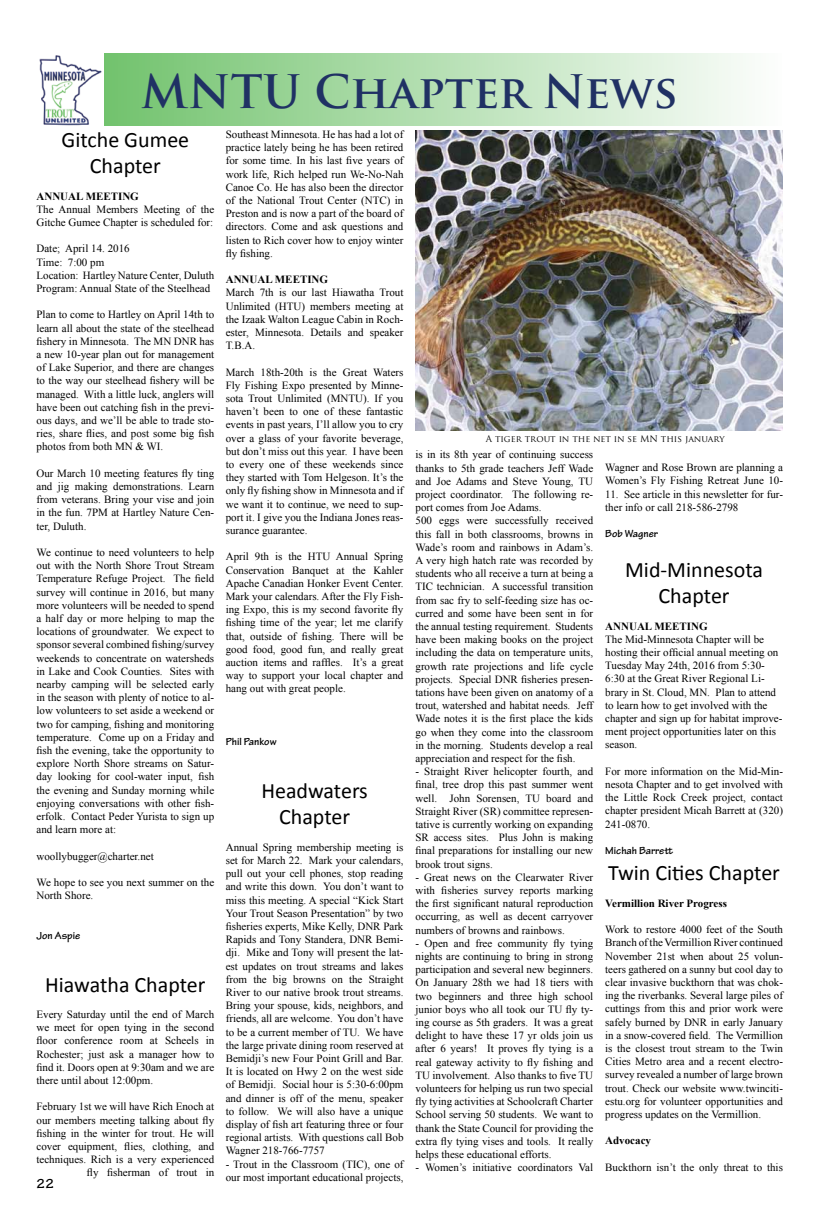
<style>
.page{position:relative;width:819px;height:1224px;background:#fff}
.page>*{position:absolute;margin:0;border:0;box-sizing:border-box;transform-origin:0 0}
.t1{font:700 45px "Trajan Pro";color:#203164}
.t2{font:22px/26.4px "Calibri";color:#000;text-align:center}
.t3{font:700 14px "Tekton Pro";color:#000}
.t4{font:11px/13.2px "Times New Roman";color:#000;text-align:justify}
.t5{font:700 11px "Times New Roman";color:#000}
.t6{font:700 11px "Tekton Pro";color:#000}
.t7{font:9px "Trajan Pro";color:#000}
</style>
<div class="page">
<div style="left:36px;top:53px;width:746px;height:73px;background:linear-gradient(to right,#64bd5f,#fdfefd)"></div>
<img style="left:36px;top:53px;width:67px;height:73px">
<img style="left:416px;top:130px;width:367px;height:301px">
<h1 class="t1" style="left:141px;top:64px;width:538px">MNTU Chapter News</h1>
<h2 class="t2" style="left:62px;top:126px;width:129px">Gitche Gumee<br>Chapter</h2>
<p class="t5" style="left:36px;top:188px;width:104px">ANNUAL MEETING</p>
<p class="t4" style="left:36px;top:202px;width:179px">The Annual Members Meeting of the<br>Gitche Gumee Chapter is scheduled for:</p>
<p class="t4" style="left:36px;top:242px;width:179px;text-align:left">Date; April 14. 2016<br>Time: 7:00 pm<br>Location: Hartley Nature Center, Duluth<br>Program: Annual State of the Steelhead</p>
<p class="t4" style="left:36px;top:308px;width:179px">Plan to come to Hartley on April 14th to learn all about the state of the steelhead fishery in Minnesota. The MN DNR has a new 10-year plan out for management of Lake Superior, and there are changes to the way our steelhead fishery will be managed. With a little luck, anglers will have been out catching fish in the previ&shy;ous days, and we’ll be able to trade sto&shy;ries, share flies, and post some big fish photos from both MN &amp; WI.</p>
<p class="t4" style="left:36px;top:466px;width:179px">Our March 10 meeting features fly ting and jig making demonstrations. Learn from veterans. Bring your vise and join in the fun. 7PM at Hartley Nature Cen&shy;ter, Duluth.</p>
<p class="t4" style="left:36px;top:546px;width:179px">We continue to need volunteers to help out with the North Shore Trout Stream Temperature Refuge Project. The field survey will continue in 2016, but many more volunteers will be needed to spend a half day or more helping to map the locations of groundwater. We expect to sponsor several combined fishing/survey weekends to concentrate on watersheds in Lake and Cook Counties. Sites with nearby camping will be selected early in the season with plenty of notice to al&shy;low volunteers to set aside a weekend or two for camping, fishing and monitoring temperature. Come up on a Friday and fish the evening, take the opportunity to explore North Shore streams on Satur&shy;day looking for cool-water input, fish the evening and Sunday morning while enjoying conversations with other fish&shy;erfolk. Contact Peder Yurista to sign up and learn more at:</p>
<p class="t4" style="left:36px;top:849px;width:119px">woollybugger@charter.net</p>
<p class="t4" style="left:36px;top:876px;width:179px">We hope to see you next summer on the<br>North Shore.</p>
<p class="t6" style="left:36px;top:929px;width:45px">Jon Aspie</p>
<h2 class="t2" style="left:45px;top:971px;width:162px">Hiawatha Chapter</h2>
<p class="t4" style="left:36px;top:1008px;width:179px">Every Saturday until the end of March we meet for open tying in the second floor conference room at Scheels in Rochester; just ask a manager how to find it. Doors open at 9:30am and we are there until about 12:00pm.</p>
<p class="t4" style="left:36px;top:1100px;width:179px;text-align:right">February 1st we will have Rich Enoch at our members meeting talking about fly fishing in the winter for trout. He will cover equipment, flies, clothing, and techniques. Rich is a very experienced fly fisherman of trout in</p>
<p class="t3" style="left:36px;top:1175px;width:20px">22</p>
<p class="t4" style="left:226px;top:127px;width:179px">Southeast Minnesota. He has had a lot of practice lately being he has been retired for some time. In his last five years of work life, Rich helped run We-No-Nah Canoe Co. He has also been the director of the National Trout Center (NTC) in Preston and is now a part of the board of directors. Come and ask questions and listen to Rich cover how to enjoy winter fly fishing.</p>
<p class="t5" style="left:226px;top:272px;width:104px">ANNUAL MEETING</p>
<p class="t4" style="left:226px;top:286px;width:179px">March 7th is our last Hiawatha Trout Unlimited (HTU) members meeting at the Izaak Walton League Cabin in Roch&shy;ester, Minnesota. Details and speaker T.B.A.</p>
<p class="t4" style="left:226px;top:365px;width:179px">March 18th-20th is the Great Waters Fly Fishing Expo presented by Minne&shy;sota Trout Unlimited (MNTU). If you haven’t been to one of these fantastic events in past years, I’ll allow you to cry over a glass of your favorite beverage, but don’t miss out this year. I have been to every one of these weekends since they started with Tom Helgeson. It’s the only fly fishing show in Minnesota and if we want it to continue, we need to sup&shy;port it. I give you the Indiana Jones reas&shy;surance guarantee.</p>
<p class="t4" style="left:226px;top:550px;width:179px">April 9th is the HTU Annual Spring Conservation Banquet at the Kahler Apache Canadian Honker Event Center.<br>Mark your calendars. After the Fly Fish&shy;ing Expo, this is my second favorite fly fishing time of the year; let me clarify that, outside of fishing. There will be good food, good fun, and really great auction items and raffles. It’s a great way to support your local chapter and hang out with great people.</p>
<p class="t6" style="left:226px;top:735px;width:52px">Phil Pankow</p>
<h2 class="t2" style="left:261px;top:778px;width:108px">Headwaters<br>Chapter</h2>
<p class="t4" style="left:226px;top:840px;width:179px">Annual Spring membership meeting is set for March 22. Mark your calendars, pull out your cell phones, stop reading and write this down. You don’t want to miss this meeting. A special “Kick Start Your Trout Season Presentation” by two fisheries experts, Mike Kelly, DNR Park Rapids and Tony Standera, DNR Bemi&shy;dji. Mike and Tony will present the lat&shy;est updates on trout streams and lakes from the big browns on the Straight River to our native brook trout streams.<br>Bring your spouse, kids, neighbors, and friends, all are welcome. You don’t have to be a current member of TU. We have the large private dining room reserved at Bemidji’s new Four Point Grill and Bar.<br>It is located on Hwy 2 on the west side of Bemidji. Social hour is 5:30-6:00pm and dinner is off of the menu, speaker to follow. We will also have a unique display of fish art featuring three or four regional artists. With questions call Bob Wagner 218-766-7757</p>
<p class="t4" style="left:226px;top:1157px;width:179px">- Trout in the Classroom (TIC), one of our most important educational projects,</p>
<p class="t7" style="left:486px;top:433px;width:240px">A tiger trout in the net in se MN this january</p>
<p class="t4" style="left:416px;top:448px;width:179px;text-align:left">is in its 8th year of continuing success thanks to 5th grade teachers Jeff Wade and Joe Adams and Steve Young, TU project coordinator. The following re&shy;port comes from Joe Adams.<br>500 eggs were successfully received this fall in both classrooms, browns in Wade’s room and rainbows in Adam’s.<br>A very high hatch rate was recorded by students who all receive a turn at being a TIC technician. A successful transition from sac fry to self-feeding size has oc&shy;curred and some have been sent in for the annual testing requirement. Students have been making books on the project including the data on temperature units, growth rate projections and life cycle projects. Special DNR fisheries presen&shy;tations have been given on anatomy of a trout, watershed and habitat needs. Jeff Wade notes it is the first place the kids go when they come into the classroom in the morning. Students develop a real appreciation and respect for the fish.</p>
<p class="t4" style="left:416px;top:765px;width:179px">- Straight River helicopter fourth, and final, tree drop this past summer went well. John Sorensen, TU board and Straight River (SR) committee represen&shy;tative is currently working on expanding SR access sites. Plus John is making final preparations for installing our new brook trout signs.</p>
<p class="t4" style="left:416px;top:870px;width:179px">- Great news on the Clearwater River with fisheries survey reports marking the first significant natural reproduction occurring, as well as decent carryover numbers of browns and rainbows.</p>
<p class="t4" style="left:416px;top:936px;width:179px">- Open and free community fly tying nights are continuing to bring in strong participation and several new beginners.<br>On January 28th we had 18 tiers with two beginners and three high school junior boys who all took our TU fly ty&shy;ing course as 5th graders. It was a great delight to have these 17 yr olds join us after 6 years! It proves fly tying is a real gateway activity to fly fishing and TU involvement. Also thanks to five TU volunteers for helping us run two special fly tying activities at Schoolcraft Charter School serving 50 students. We want to thank the State Council for providing the extra fly tying vises and tools. It really helps these educational efforts.</p>
<p class="t4" style="left:416px;top:1161px;width:179px">- Women’s initiative coordinators Val</p>
<p class="t4" style="left:605px;top:461px;width:179px">Wagner and Rose Brown are planning a<br>Women’s Fly Fishing Retreat June 10-</p>
<p class="t4" style="left:605px;top:487px;width:179px">11. See article in this newsletter for fur&shy;ther info or call 218-586-2798</p>
<p class="t6" style="left:605px;top:527px;width:54px">Bob Wagner</p>
<h2 class="t2" style="left:625px;top:556px;width:139px">Mid-Minnesota<br>Chapter</h2>
<p class="t5" style="left:605px;top:618px;width:104px">ANNUAL MEETING</p>
<p class="t4" style="left:605px;top:632px;width:179px;text-align:left">The Mid-Minnesota Chapter will be hosting their official annual meeting on Tuesday May 24th, 2016 from 5:30- 6:30 at the Great River Regional Li&shy;brary in St. Cloud, MN. Plan to attend to learn how to get involved with the chapter and sign up for habitat improve&shy;ment project opportunities later on this season.</p>
<p class="t4" style="left:605px;top:764px;width:179px">For more information on the Mid-Min&shy;nesota Chapter and to get involved with the Little Rock Creek project, contact chapter president Micah Barrett at (320)<br>241-0870.</p>
<p class="t6" style="left:605px;top:844px;width:69px">Michah Barrett</p>
<h2 class="t2" style="left:608px;top:860px;width:173px">Twin Cities Chapter</h2>
<p class="t5" style="left:605px;top:895px;width:123px">Vermillion River Progress</p>
<p class="t4" style="left:605px;top:923px;width:179px">Work to restore 4000 feet of the South Branch of the Vermillion River continued November 21st when about 25 volun&shy;teers gathered on a sunny but cool day to clear invasive buckthorn that was chok&shy;ing the riverbanks. Several large piles of cuttings from this and prior work were safely burned by DNR in early January in a snow-covered field. The Vermillion is the closest trout stream to the Twin Cities Metro area and a recent electro&shy;survey revealed a number of large brown trout. Check our website www.twinciti&shy;estu.org for volunteer opportunities and progress updates on the Vermillion.</p>
<p class="t5" style="left:605px;top:1133px;width:47px">Advocacy</p>
<p class="t4" style="left:605px;top:1160px;width:179px">Buckthorn isn’t the only threat to this</p>
</div>
